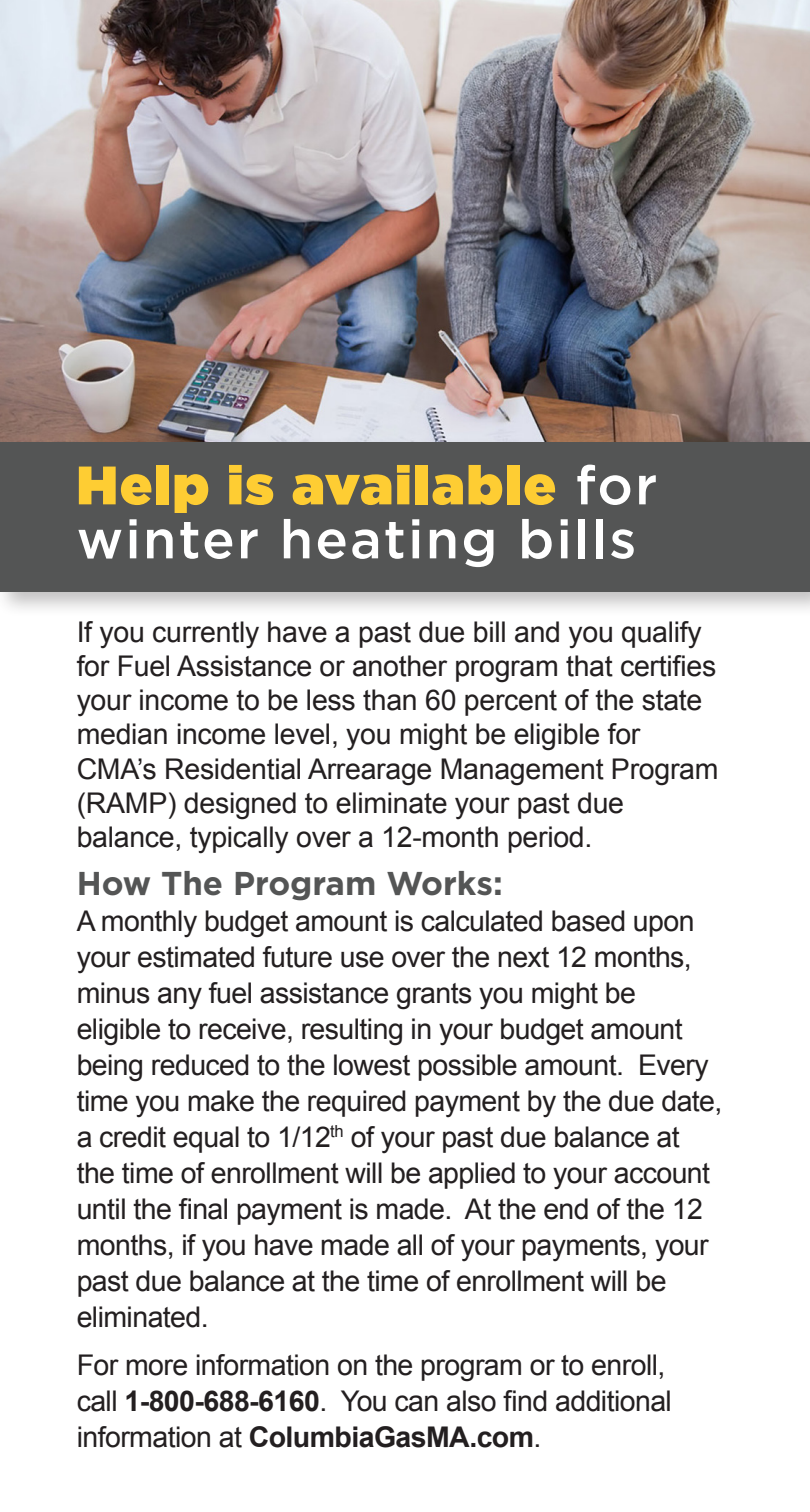
<style>
.page{position:relative;width:810px;height:1512px;background:#fff}
.page>*{position:absolute;margin:0;border:0;box-sizing:border-box;transform-origin:0 0}
.t1{font:500 54px/54px "Gotham";letter-spacing:.04em;color:#fff}
.Newsletter_Basic_Bod{font:700 33px "Gotham";color:#545555}
.Newsletter_Basic_Bod-2{font:28.5px/36px "Arial";letter-spacing:-.02em;color:#231f20}
.s1{font-weight:900;color:#fecd33}
.s2{font-weight:700}
</style>
<div class="page">
<img style="left:0;top:0;width:810px;height:436px">
<div style="left:0;top:436px;width:810px;height:182px;background:#231f20;opacity:.28"></div>
<div style="left:0;top:443px;width:810px;height:149px;background:#545555"></div>
<p class="t1" style="left:77px;top:458px;width:582px"><span class="s1">Help is available</span> for winter heating bills</p>
<p class="Newsletter_Basic_Bod-2" style="left:77px;top:615px;width:643px;line-height:34.2px">If you currently have a past due bill and you qualify for Fuel Assistance or another program that certifies your income to be less than 60 percent of the state median income level, you might be eligible for CMA’s Residential Arrearage Management Program (RAMP) designed to eliminate your past due balance, typically over a 12-month period.</p>
<p class="Newsletter_Basic_Bod" style="left:77px;top:861px;width:428px">How The Program Works:</p>
<p class="Newsletter_Basic_Bod-2" style="left:77px;top:903px;width:647px">A monthly budget amount is calculated based upon your estimated future use over the next 12 months, minus any fuel assistance grants you might be eligible to receive, resulting in your budget amount being reduced to the lowest possible amount. Every time you make the required payment by the due date, a credit equal to 1/12<sup>th</sup> of your past due balance at the time of enrollment will be applied to your account until the final payment is made. At the end of the 12 months, if you have made all of your payments, your past due balance at the time of enrollment will be eliminated.</p>
<p class="Newsletter_Basic_Bod-2" style="left:77px;top:1347px;width:597px">For more information on the program or to enroll, call <span class="s2">1-800-688-6160</span>. You can also find additional information at <span class="s2">ColumbiaGasMA.com</span>.</p>
</div>
